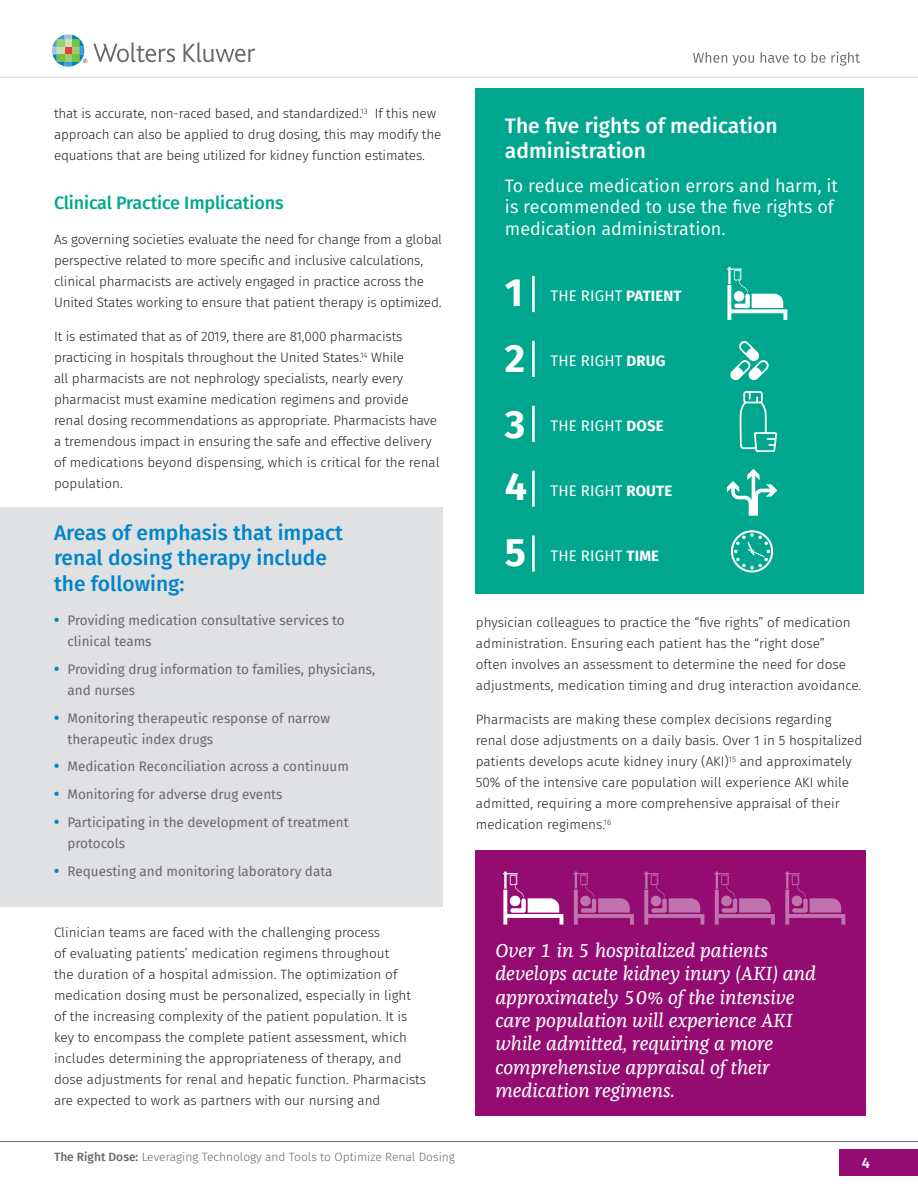
<style>
.page{position:relative;width:918px;height:1188px;background:#fff}
.page>*{position:absolute;margin:0;border:0;box-sizing:border-box;transform-origin:0 0}
.bodycopy_2col{font:700 39.45px "Fira Sans";color:#fff}
.Subhead{font:500 21px/25.2px "Fira Sans";color:#0084ca}
.Subhead-2{font:500 21px/25.2px "Fira Sans";color:#fff}
.bodycopy_9{font:italic 19.5px/23.4px "Franziska Offc";color:#fff}
.bodycopy_2col-2{font:18px/21.6px "Fira Sans";color:#fff}
.Subhead-3{font:500 18px "Fira Sans";letter-spacing:-.01em;color:#00a78e}
.bodycopy_2col-3{font:15px "Fira Sans";letter-spacing:.01em;color:#fff}
.t1{font:500 15px "Fira Sans";color:#fff}
.bodycopy_9-2{font:300 13.5px/21px "Fira Sans";letter-spacing:-.005em;color:#231f20}
.t2{font:13.5px/21px "Fira Sans";color:#69696c}
.t3{font:300 12px "Fira Sans";color:#69696c}
.s1{font-weight:700;font-size:15px;color:#0084ca}
.s2{font-weight:700}
.s3{font-weight:500}
</style>
<div class="page">
<div style="left:839px;top:1149px;width:79px;height:27px;background:#940c72"></div>
<svg style="left:93px;top:42px;width:82px;height:20px"></svg>
<svg style="left:184px;top:42px;width:71px;height:20px"></svg>
<svg style="left:52px;top:34px;width:35px;height:33px"></svg>
<svg style="left:693px;top:52px;width:61px;height:14px"></svg>
<svg style="left:761px;top:52px;width:45px;height:11px"></svg>
<svg style="left:812px;top:52px;width:13px;height:11px"></svg>
<svg style="left:831px;top:52px;width:29px;height:14px"></svg>
<hr style="left:0;top:77px;width:918px;height:1px;background:#e0e1e3">
<hr style="left:0;top:1141px;width:918px;height:1px;background:#6c6d70">
<div style="left:0;top:507px;width:442px;height:400px;background:#e0e1e3"></div>
<div style="left:476px;top:89px;width:388px;height:505px;background:#00a78e"></div>
<svg style="left:727px;top:267px;width:60px;height:53px"></svg>
<hr style="left:532px;top:276px;width:3px;height:36px;background:#fff">
<svg style="left:730px;top:341px;width:39px;height:39px"></svg>
<hr style="left:532px;top:341px;width:3px;height:36px;background:#fff">
<svg style="left:740px;top:391px;width:37px;height:61px"></svg>
<hr style="left:532px;top:406px;width:3px;height:36px;background:#fff">
<svg style="left:727px;top:469px;width:50px;height:47px"></svg>
<hr style="left:532px;top:471px;width:3px;height:36px;background:#fff">
<svg style="left:731px;top:530px;width:42px;height:43px"></svg>
<hr style="left:532px;top:535px;width:3px;height:37px;background:#fff">
<div style="left:476px;top:850px;width:390px;height:266px;background:#940c72"></div>
<svg style="left:503px;top:871px;width:60px;height:54px"></svg>
<svg style="left:573px;top:871px;width:61px;height:54px"></svg>
<svg style="left:644px;top:871px;width:60px;height:54px"></svg>
<svg style="left:714px;top:871px;width:61px;height:54px"></svg>
<svg style="left:785px;top:871px;width:60px;height:54px"></svg>
<p class="bodycopy_9-2" style="left:54px;top:103px;width:389px">that is accurate, non-raced based, and standardized.<sup>13</sup> If this new approach can also be applied to drug dosing, this may modify the equations that are being utilized for kidney function estimates.</p>
<p class="Subhead-3" style="left:54px;top:188px;width:231px">Clinical Practice Implications</p>
<p class="bodycopy_9-2" style="left:54px;top:228px;width:390px">As governing societies evaluate the need for change from a global perspective related to more specific and inclusive calculations, clinical pharmacists are actively engaged in practice across the United States working to ensure that patient therapy is optimized.</p>
<p class="bodycopy_9-2" style="left:54px;top:326px;width:387px">It is estimated that as of 2019, there are 81,000 pharmacists practicing in hospitals throughout the United States.<sup>14</sup> While<br>all pharmacists are not nephrology specialists, nearly every pharmacist must examine medication regimens and provide renal dosing recommendations as appropriate. Pharmacists have a tremendous impact in ensuring the safe and effective delivery of medications beyond dispensing, which is critical for the renal population.</p>
<p class="Subhead" style="left:54px;top:519px;width:291px">Areas of emphasis that impact renal dosing therapy include the following:</p>
<p class="t2" style="left:68px;top:610px;width:279px;text-indent:-14px"><span class="s1">•</span> Providing medication consultative services to clinical teams</p>
<p class="t2" style="left:68px;top:658px;width:309px;text-indent:-14px"><span class="s1">•</span> Providing drug information to families, physicians, and nurses</p>
<p class="t2" style="left:68px;top:707px;width:264px;text-indent:-14px"><span class="s1">•</span> Monitoring therapeutic response of narrow therapeutic index drugs</p>
<p class="t2" style="left:54px;top:756px;width:296px"><span class="s1">•</span> Medication Reconciliation across a continuum</p>
<p class="t2" style="left:54px;top:784px;width:230px"><span class="s1">•</span> Monitoring for adverse drug events</p>
<p class="t2" style="left:68px;top:811px;width:283px;text-indent:-14px"><span class="s1">•</span> Participating in the development of treatment protocols</p>
<p class="t2" style="left:54px;top:860px;width:280px"><span class="s1">•</span> Requesting and monitoring laboratory data</p>
<p class="bodycopy_9-2" style="left:54px;top:922px;width:374px">Clinician teams are faced with the challenging process<br>of evaluating patients’ medication regimens throughout<br>the duration of a hospital admission. The optimization of medication dosing must be personalized, especially in light of the increasing complexity of the patient population. It is key to encompass the complete patient assessment, which includes determining the appropriateness of therapy, and dose adjustments for renal and hepatic function. Pharmacists are expected to work as partners with our nursing and</p>
<p class="Subhead-2" style="left:505px;top:112px;width:274px">The five rights of medication administration</p>
<p class="bodycopy_2col-2" style="left:505px;top:175px;width:335px">To reduce medication errors and harm, it is recommended to use the five rights of medication administration.</p>
<p class="bodycopy_2col" style="left:505px;top:259px;width:20px">1</p>
<p class="bodycopy_2col-3" style="left:551px;top:285px;width:133px">THE RIGHT <span class="s2">PATIENT</span></p>
<p class="bodycopy_2col" style="left:505px;top:325px;width:22px">2</p>
<p class="bodycopy_2col-3" style="left:551px;top:349px;width:116px">THE RIGHT <span class="s2">DRUG</span></p>
<p class="bodycopy_2col" style="left:505px;top:391px;width:22px">3</p>
<p class="bodycopy_2col-3" style="left:551px;top:414px;width:115px">THE RIGHT <span class="s2">DOSE</span></p>
<p class="bodycopy_2col" style="left:505px;top:453px;width:24px">4</p>
<p class="bodycopy_2col-3" style="left:551px;top:479px;width:123px">THE RIGHT <span class="s2">ROUTE</span></p>
<p class="bodycopy_2col" style="left:505px;top:519px;width:23px">5</p>
<p class="bodycopy_2col-3" style="left:551px;top:544px;width:110px">THE RIGHT <span class="s2">TIME</span></p>
<p class="bodycopy_9-2" style="left:476px;top:612px;width:387px">physician colleagues to practice the “five rights” of medication administration. Ensuring each patient has the “right dose”<br>often involves an assessment to determine the need for dose adjustments, medication timing and drug interaction avoidance.</p>
<p class="bodycopy_9-2" style="left:476px;top:709px;width:388px">Pharmacists are making these complex decisions regarding renal dose adjustments on a daily basis. Over 1 in 5 hospitalized patients develops acute kidney inury (AKI)<sup>15</sup> and approximately 50% of the intensive care population will experience AKI while admitted, requiring a more comprehensive appraisal of their medication regimens.<sup>16</sup></p>
<p class="bodycopy_9" style="left:495px;top:939px;width:322px">Over 1 in 5 hospitalized patients develops acute kidney inury (AKI) and approximately 50% of the intensive care population will experience AKI while admitted, requiring a more comprehensive appraisal of their medication regimens.</p>
<p class="t3" style="left:54px;top:1148px;width:402px"><span class="s3">The Right Dose:</span> Leveraging Technology and Tools to Optimize Renal Dosing</p>
<p class="t1" style="left:862px;top:1151px;width:10px">4</p>
</div>
